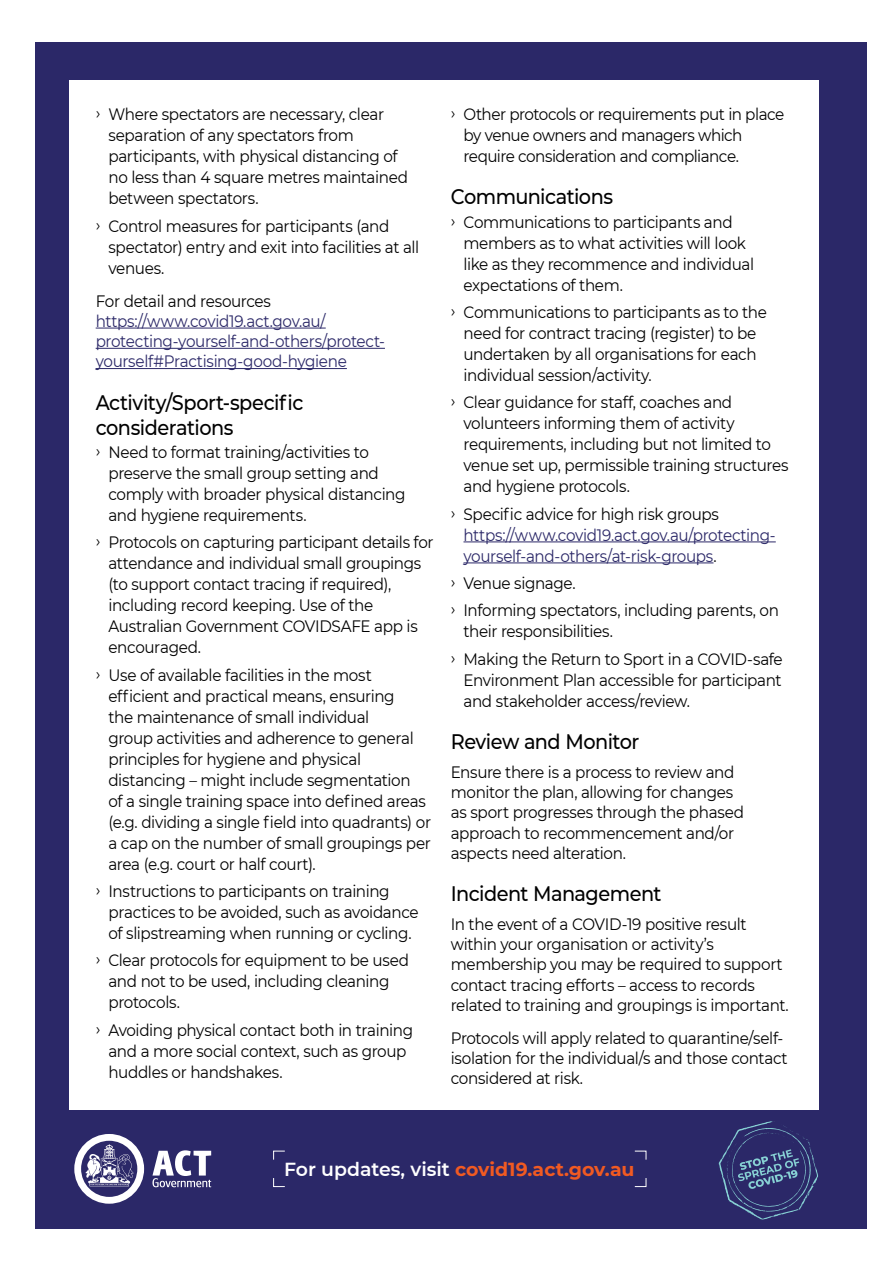
<style>
.page{position:relative;width:893px;height:1263px;background:#fff}
.page>*{position:absolute;margin:0;border:0;box-sizing:border-box;transform-origin:0 0}
.Heading_4{font:500 21px/25.2px "Montserrat";letter-spacing:-.025em;color:#000;scale:.92 1}
.t1{font:700 18.9px "Montserrat";color:#f15a22}
.body{font:16.5px/21px "Montserrat";letter-spacing:-.025em;color:#000;scale:.92 1}
.body-2{font:16.5px/20.2px "Montserrat";letter-spacing:-.02em;color:#2b2868;scale:.92 1}
.s1{color:#000}
.s2{font-weight:600;color:#fff}
</style>
<div class="page">
<div style="left:35px;top:43px;width:831px;height:1186px;background:#2b2868"></div>
<div style="left:69px;top:80px;width:750px;height:1030px;background:#fff"></div>
<svg style="left:74px;top:1134px;width:70px;height:70px"></svg>
<svg style="left:152px;top:1150px;width:59px;height:37px"></svg>
<svg style="left:719px;top:1121px;width:99px;height:98px"></svg>
<svg style="left:273px;top:1150px;width:12px;height:10px"></svg>
<svg style="left:634px;top:1178px;width:13px;height:9px"></svg>
<svg style="left:634px;top:1150px;width:13px;height:10px"></svg>
<svg style="left:273px;top:1178px;width:12px;height:9px"></svg>
<hr style="left:96px;top:328px;width:230px;height:1px;background:#2b2868">
<hr style="left:96px;top:348px;width:289px;height:1px;background:#2b2868">
<hr style="left:96px;top:368px;width:251px;height:1px;background:#2b2868">
<hr style="left:463px;top:541px;width:313px;height:1px;background:#2b2868">
<hr style="left:463px;top:562px;width:250px;height:1px;background:#2b2868">
<p class="body" style="left:108px;top:103px;width:327px;text-indent:-13px">ځ Where spectators are necessary, clear separation of any spectators from participants, with physical distancing of no less than 4 square metres maintained between spectators.</p>
<p class="body" style="left:108px;top:215px;width:339px;text-indent:-13px">ځ Control measures for participants (and spectator) entry and exit into facilities at all venues.</p>
<p class="body-2" style="left:96px;top:290px;width:316px"><span class="s1">For detail and resources </span>https://www.covid19.act.gov.au/ protecting-yourself-and-others/protect&shy;yourself#Practising-good-hygiene</p>
<p class="Heading_4" style="left:96px;top:389px;width:227px">Activity/Sport-specific considerations</p>
<p class="body" style="left:108px;top:441px;width:325px;text-indent:-13px">ځ Need to format training/activities to preserve the small group setting and comply with broader physical distancing and hygiene requirements.</p>
<p class="body" style="left:108px;top:531px;width:355px;text-indent:-13px">ځ Protocols on capturing participant details for attendance and individual small groupings (to support contact tracing if required), including record keeping. Use of the Australian Government COVIDSAFE app is encouraged.</p>
<p class="body" style="left:108px;top:664px;width:352px;text-indent:-13px">ځ Use of available facilities in the most efficient and practical means, ensuring<br>the maintenance of small individual<br>group activities and adherence to general principles for hygiene and physical distancing – might include segmentation<br>of a single training space into defined areas (e.g. dividing a single field into quadrants) or a cap on the number of small groupings per area (e.g. court or half court).</p>
<p class="body" style="left:108px;top:880px;width:339px;text-indent:-13px">ځ Instructions to participants on training practices to be avoided, such as avoidance of slipstreaming when running or cycling.</p>
<p class="body" style="left:108px;top:949px;width:328px;text-indent:-13px">ځ Clear protocols for equipment to be used and not to be used, including cleaning protocols.</p>
<p class="body" style="left:108px;top:1019px;width:333px;text-indent:-13px">ځ Avoiding physical contact both in training and a more social context, such as group huddles or handshakes.</p>
<p class="body" style="left:463px;top:103px;width:350px;text-indent:-13px">ځ Other protocols or requirements put in place by venue owners and managers which require consideration and compliance.</p>
<p class="Heading_4" style="left:451px;top:183px;width:178px">Communications</p>
<p class="body" style="left:463px;top:211px;width:317px;text-indent:-13px">ځ Communications to participants and members as to what activities will look like as they recommence and individual expectations of them.</p>
<p class="body" style="left:463px;top:301px;width:331px;text-indent:-13px">ځ Communications to participants as to the need for contract tracing (register) to be undertaken by all organisations for each individual session/activity.</p>
<p class="body" style="left:463px;top:391px;width:355px;text-indent:-13px">ځ Clear guidance for staff, coaches and volunteers informing them of activity requirements, including but not limited to venue set up, permissible training structures and hygiene protocols.</p>
<p class="body-2" style="left:463px;top:503px;width:341px;line-height:21px;text-indent:-13px"><span class="s1">ځ Specific advice for high risk groups </span>https://www.covid19.act.gov.au/protecting&shy;yourself-and-others/at-risk-groups<span class="s1">.</span></p>
<p class="body" style="left:451px;top:572px;width:137px">ځ Venue signage.</p>
<p class="body" style="left:463px;top:599px;width:344px;text-indent:-13px">ځ Informing spectators, including parents, on their responsibilities.</p>
<p class="body" style="left:463px;top:648px;width:349px;text-align:justify;text-indent:-13px">ځ Making the Return to Sport in a COVID-safe Environment Plan accessible for participant and stakeholder access/review.</p>
<p class="Heading_4" style="left:451px;top:728px;width:207px">Review and Monitor</p>
<p class="body" style="left:451px;top:761px;width:320px;line-height:20.2px">Ensure there is a process to review and monitor the plan, allowing for changes as sport progresses through the phased approach to recommencement and/or aspects need alteration.</p>
<p class="Heading_4" style="left:451px;top:880px;width:230px">Incident Management</p>
<p class="body" style="left:451px;top:913px;width:369px;line-height:20.2px">In the event of a COVID-19 positive result within your organisation or activity’s membership you may be required to support contact tracing efforts – access to records related to training and groupings is important.</p>
<p class="body" style="left:451px;top:1027px;width:368px;line-height:20.2px">Protocols will apply related to quarantine/self&shy;isolation for the individual/s and those contact considered at risk.</p>
<p class="t1" style="left:284px;top:1155px;width:352px"><span class="s2">For updates, visit</span> covid19.act.gov.au</p>
</div>
